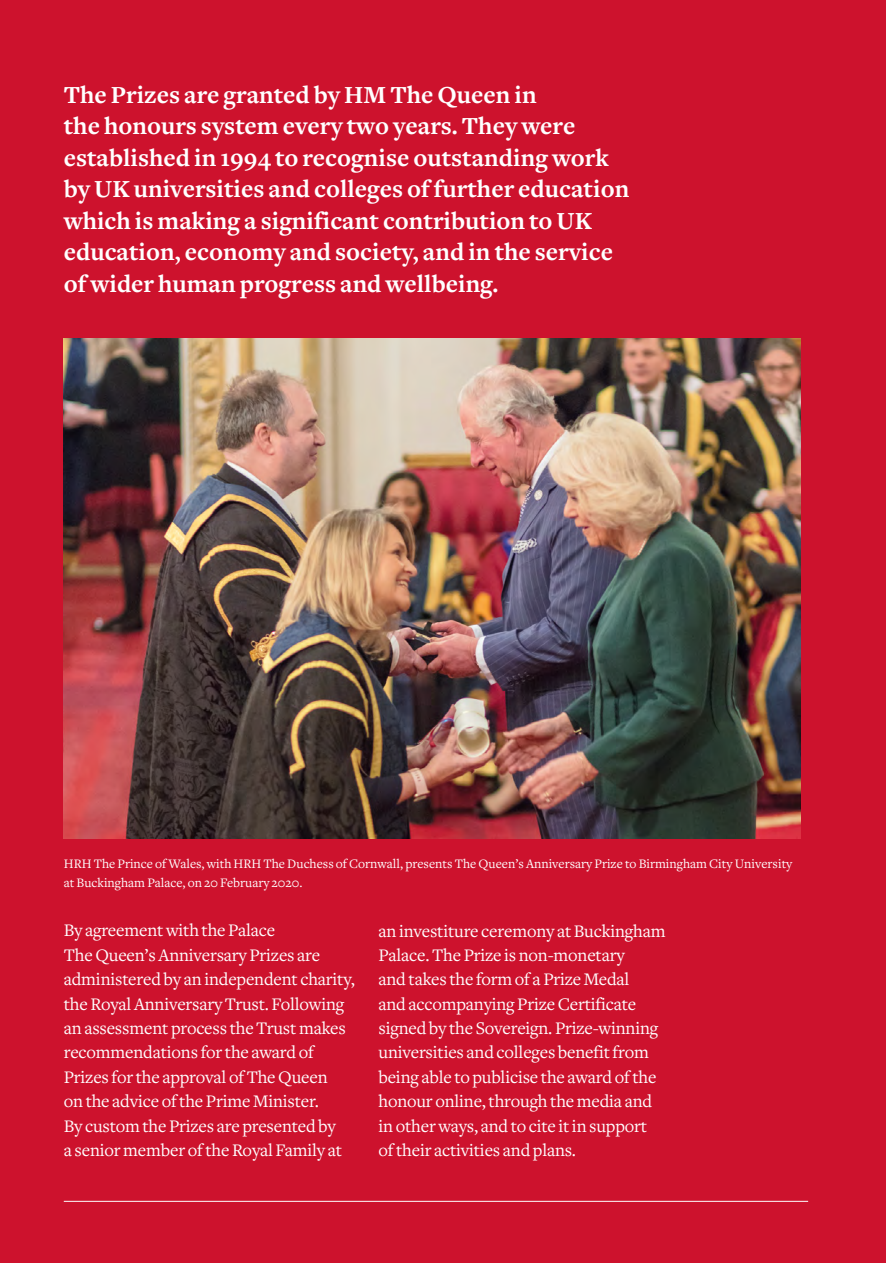
<style>
.page{position:relative;width:886px;height:1263px;background:#cd122d}
.page>*{position:absolute;margin:0;border:0;box-sizing:border-box;transform-origin:0 0}
.t1{font:700 25.5px/31.5px "Freight Text";color:#fff}
.t2{font:18.3px/24.5px "Freight Text";letter-spacing:-.01em;color:#fff}
.t3{font:13.5px/19.5px "Freight Text";color:#fff}
</style>
<div class="page">
<img style="left:64px;top:339px;width:737px;height:499px">
<hr style="left:64px;top:1201px;width:744px;height:1px;background:#fff">
<p class="t1" style="left:64px;top:79px;width:567px">The Prizes are granted by HM The Queen in<br>the honours system every two years. They were established in 1994 to recognise outstanding work by UK universities and colleges of further education which is making a significant contribution to UK education, economy and society, and in the service of wider human progress and wellbeing.</p>
<p class="t3" style="left:64px;top:854px;width:730px">HRH The Prince of Wales, with HRH The Duchess of Cornwall, presents The Queen’s Anniversary Prize to Birmingham City University at Buckingham Palace, on 20 February 2020.</p>
<p class="t2" style="left:64px;top:919px;width:293px">By agreement with the Palace TheQueen’s Anniversary Prizes are administered by an independent charity, the Royal Anniversary Trust. Following an assessment process the Trust makes recommendations for the award of Prizes for the approval of The Queen<br>on the advice of the Prime Minister.<br>By custom the Prizes are presented by<br>a senior member of the Royal Family at</p>
<p class="t2" style="left:378px;top:919px;width:288px">an investiture ceremony at Buckingham Palace. The Prize is non-monetary<br>and takes the form of a Prize Medal<br>and accompanying Prize Certificate signed by the Sovereign. Prize-winning universities and colleges benefit from being able to publicise the award of the honour online, through the media and in other ways, and to cite it in support oftheir activities and plans.</p>
</div>
